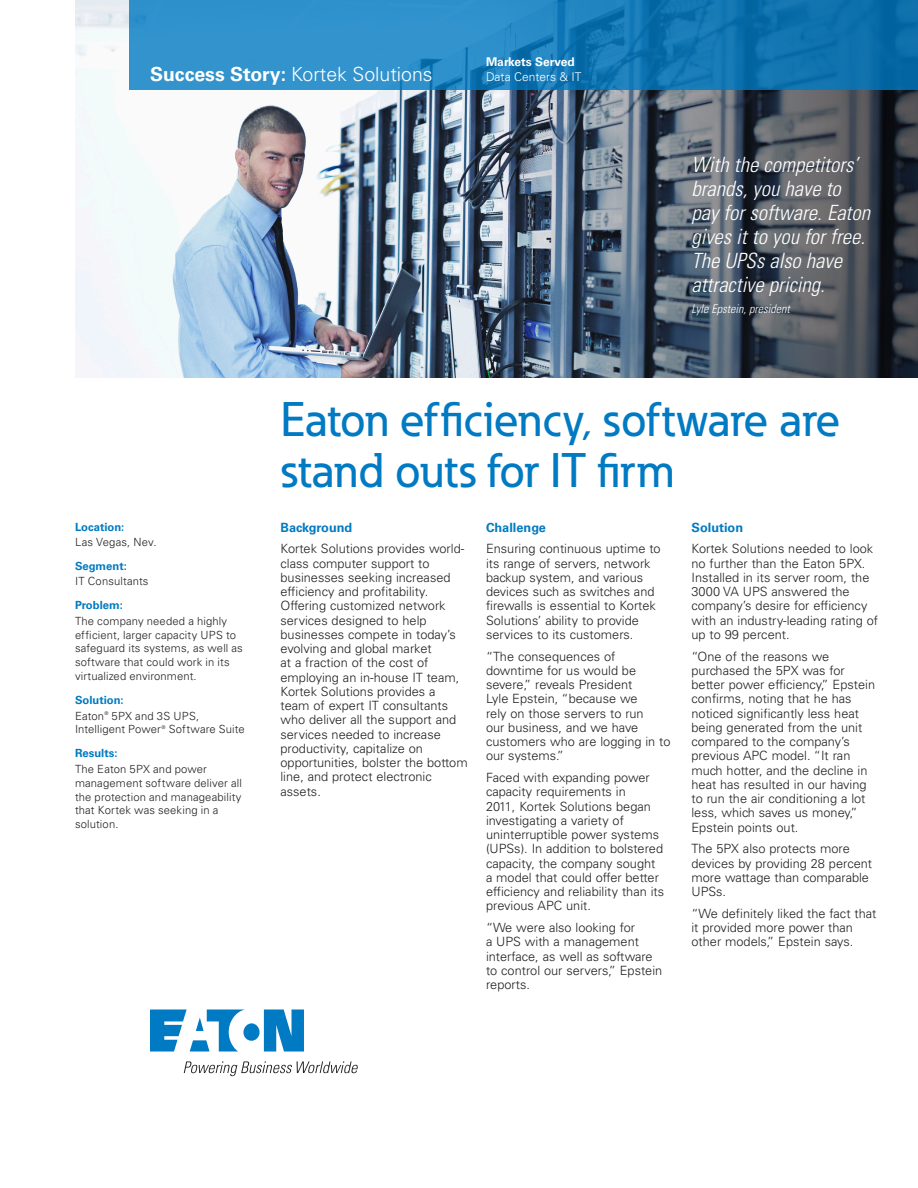
<style>
.page{position:relative;width:918px;height:1188px;background:#fff}
.page>*{position:absolute;margin:0;border:0;box-sizing:border-box;transform-origin:0 0}
._01_Headline___ADJ_C{font:500 48px/51px "Eaton";color:#007ac2}
._01_Pull_Quote___ADJ{font:italic 300 condensed 21px/24px "Univers";color:#fff}
._00_Product__Line_1{font:300 19.5px "Univers LT Std";color:#fff}
._02_Body__8_5_pt{font:300 12.75px/14.2px "Univers LT Std";color:#231f20}
._02_Body_Head__8_5_p{font:700 12.75px "Univers LT Std";color:#007ac2}
._01_Pull_Quote_attri{font:italic 300 condensed 12px "Univers";color:#fff}
._00_Parts_Model_List{font:300 12px "Univers LT Std";color:#fff}
._00_Parts_Model_List-2{font:700 12px "Univers LT Std";color:#fff}
._01_Highlight_body{font:300 11.25px/13.8px "Univers LT Std";letter-spacing:.01em;color:#231f20}
._01_Highlight_headin{font:700 11.25px "Univers LT Std";color:#007ac2}
._01_Highlight_body-2{font:300 5.1px "Univers LT Std";color:#231f20}
.s1{font-weight:700}
</style>
<div class="page">
<img style="left:75px;top:0;width:425px;height:378px">
<svg style="left:500px;top:90px;width:418px;height:288px;background:#515c69"></svg>
<svg style="left:129px;top:0;width:789px;height:90px;background:#1f82bd"></svg>
<svg style="left:150px;top:1010px;width:154px;height:42px"></svg>
<svg style="left:184px;top:1061px;width:174px;height:15px"></svg>
<p class="_00_Product__Line_1" style="left:150px;top:62px;width:284px"><span class="s1">Success Story:</span> Kortek Solutions</p>
<p class="_00_Parts_Model_List-2" style="left:486px;top:55px;width:90px">Markets Served</p>
<p class="_00_Parts_Model_List" style="left:486px;top:70px;width:97px">Data Centers &amp; IT</p>
<p class="_01_Pull_Quote___ADJ" style="left:692px;top:152px;width:180px">With the competitors’ brands, you have to pay for software. Eaton gives it to you for free.<br>The UPSs also have attractive pricing.</p>
<p class="_01_Pull_Quote_attri" style="left:692px;top:301px;width:100px">Lyle Epstein, president</p>
<p class="_01_Highlight_headin" style="left:75px;top:520px;width:51px">Location:</p>
<p class="_01_Highlight_body" style="left:75px;top:535px;width:83px">Las Vegas, Nev.</p>
<p class="_01_Highlight_headin" style="left:75px;top:559px;width:53px">Segment:</p>
<p class="_01_Highlight_body" style="left:75px;top:574px;width:75px">IT Consultants</p>
<p class="_01_Highlight_headin" style="left:75px;top:599px;width:49px">Problem:</p>
<p class="_01_Highlight_body" style="left:75px;top:614px;width:169px">The company needed a highly efficient, larger capacity UPS to safeguard its systems, as well as software that could work in its virtualized environment.</p>
<p class="_01_Highlight_headin" style="left:75px;top:694px;width:50px">Solution:</p>
<p class="_01_Highlight_body" style="left:75px;top:709px;width:31px">Eaton</p>
<p class="_01_Highlight_body-2" style="left:104px;top:710px;width:6px">®</p>
<p class="_01_Highlight_body" style="left:75px;top:709px;width:126px;text-indent:37px">5PX and 3S UPS,<br>Intelligent Power</p>
<p class="_01_Highlight_body-2" style="left:162px;top:724px;width:6px">®</p>
<p class="_01_Highlight_body" style="left:169px;top:723px;width:78px">Software Suite</p>
<p class="_01_Highlight_headin" style="left:75px;top:747px;width:44px">Results:</p>
<p class="_01_Highlight_body" style="left:75px;top:762px;width:168px">The Eaton 5PX and power management software deliver all the protection and manageability that Kortek was seeking in a solution.</p>
<p class="_01_Headline___ADJ_C" style="left:280px;top:393px;width:561px">Eaton efficiency, software are stand outs for IT firm</p>
<p class="_02_Body_Head__8_5_p" style="left:280px;top:520px;width:73px">Background</p>
<p class="_02_Body__8_5_pt" style="left:280px;top:542px;width:189px">Kortek Solutions provides world&shy;class computer support to businesses seeking increased efficiency and profitability.<br>Offering customized network services designed to help businesses compete in today’s evolving and global market<br>at a fraction of the cost of employing an in-house IT team,<br>Kortek Solutions provides a team of expert IT consultants who deliver all the support and services needed to increase productivity, capitalize on opportunities, bolster the bottom line, and protect electronic assets.</p>
<p class="_02_Body_Head__8_5_p" style="left:692px;top:520px;width:53px">Solution</p>
<p class="_02_Body__8_5_pt" style="left:692px;top:542px;width:188px">Kortek Solutions needed to look no further than the Eaton 5PX.<br>Installed in its server room, the<br>3000 VA UPS answered the company’s desire for efficiency with an industry-leading rating of up to 99 percent.</p>
<p class="_02_Body__8_5_pt" style="left:692px;top:649px;width:185px">“One of the reasons we purchased the 5PX was for better power efficiency,” Epstein confirms, noting that he has noticed significantly less heat being generated from the unit compared to the company’s previous APC model. “It ran much hotter, and the decline in heat has resulted in our having to run the air conditioning a lot less, which saves us money,”<br>Epstein points out.</p>
<p class="_02_Body__8_5_pt" style="left:692px;top:842px;width:182px">The 5PX also protects more devices by providing 28 percent more wattage than comparable<br>UPSs.</p>
<p class="_02_Body__8_5_pt" style="left:692px;top:906px;width:186px">“We definitely liked the fact that it provided more power than other models,” Epstein says.</p>
<p class="_02_Body_Head__8_5_p" style="left:486px;top:520px;width:61px">Challenge</p>
<p class="_02_Body__8_5_pt" style="left:486px;top:542px;width:176px">Ensuring continuous uptime to its range of servers, network backup system, and various devices such as switches and firewalls is essential to Kortek<br>Solutions’ ability to provide services to its customers.</p>
<p class="_02_Body__8_5_pt" style="left:486px;top:649px;width:186px">“The consequences of downtime for us would be severe,” reveals President<br>Lyle Epstein, “because we<br>rely on those servers to run<br>our business, and we have customers who are logging in to our systems.”</p>
<p class="_02_Body__8_5_pt" style="left:486px;top:771px;width:180px">Faced with expanding power capacity requirements in<br>2011, Kortek Solutions began investigating a variety of uninterruptible power systems (UPSs). In addition to bolstered capacity, the company sought a model that could offer better efficiency and reliability than its previous APC unit.</p>
<p class="_02_Body__8_5_pt" style="left:486px;top:921px;width:178px">“We were also looking for<br>a UPS with a management interface, as well as software to control our servers,” Epstein reports.</p>
</div>
